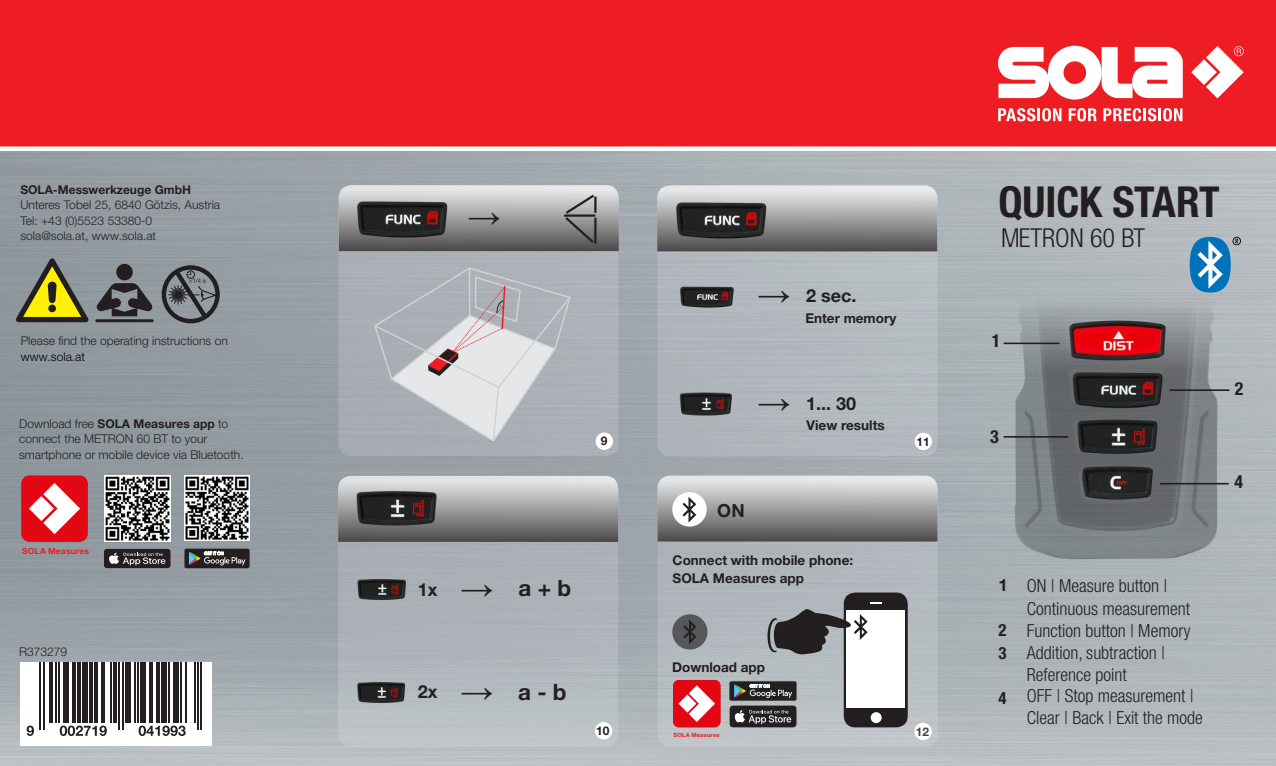
<style>
.page{position:relative;width:1276px;height:766px;background:#fff}
.page>*{position:absolute;margin:0;border:0;box-sizing:border-box;transform-origin:0 0}
.t1{font:700 condensed 42.75px "Helvetica Neue LTW1 G";color:#231f20}
.t2{font:32.85px "Arial Narrow";color:#231f20}
.t3{font:300 condensed 26.1px "Helvetica Neue LTW1 G";color:#231f20}
.t4{font:700 22.5px "Helvetica Neue LTW1 G";color:#231f20}
.t5{font:300 condensed 18px/22.5px "Helvetica Neue LT Std";color:#231f20}
.t6{font:700 18px "Helvetica Neue LTW1 G";color:#231f20}
.Copy_Head{font:700 condensed 18px "Helvetica Neue LT Std";color:#231f20}
.t7{font:700 condensed 16.88px "Helvetica Neue LTW1 G";color:#231f20}
.t8{font:700 16.88px "Helvetica Neue LTW1 G";color:#231f20}
.t9{font:700 13.5px "Helvetica Neue LTW1 G";color:#231f20}
.Fließtext_10_13{font:300 12.15px/15.5px "Helvetica Neue LTW1 G";color:#231f20}
.Fließtext_10_13-2{font:700 12.15px "Helvetica Neue LTW1 G";color:#231f20}
.Fließtext_10_13-3{font:300 12.15px "Helvetica Neue LTW1 G";color:#000}
.t10{font:300 12.15px "Helvetica Neue LT Std";color:#231f20}
.t11{font:700 11.92px "Helvetica Neue LTW1 G";color:#231f20}
.t12{font:700 8.55px "Helvetica Neue LTW1 G";color:#e20714}
.Copy_reg{font:700 8.55px "Helvetica Neue LTW1 G";letter-spacing:.025em;color:#ee1d23}
.t13{font:700 6.08px "Helvetica Neue LTW1 G";color:#e20714}
.Copy_reg-2{font:700 5.85px "Helvetica Neue LTW1 G";letter-spacing:.025em;color:#ee1d23}
.s1{font-weight:700}
</style>
<div class="page">
<img style="left:0;top:151px;width:1276px;height:614px">
<div style="left:0;top:0;width:1276px;height:147px;background:#ee1d23"></div>
<svg style="left:998px;top:46px;width:184px;height:53px"></svg>
<svg style="left:1191px;top:46px;width:52px;height:52px"></svg>
<svg style="left:998px;top:108px;width:63px;height:13px"></svg>
<svg style="left:1068px;top:108px;width:28px;height:13px"></svg>
<svg style="left:1103px;top:108px;width:79px;height:13px"></svg>
<div style="left:20px;top:662px;width:191px;height:83px;background:#fff"></div>
<hr style="left:39px;top:662px;width:2px;height:67px;background:#231f20">
<hr style="left:43px;top:662px;width:2px;height:67px;background:#231f20">
<hr style="left:50px;top:662px;width:3px;height:60px;background:#231f20">
<hr style="left:55px;top:662px;width:2px;height:60px;background:#231f20">
<hr style="left:58px;top:662px;width:2px;height:60px;background:#231f20">
<div style="left:63px;top:662px;width:6px;height:60px;background:#231f20"></div>
<hr style="left:72px;top:662px;width:3px;height:60px;background:#231f20">
<hr style="left:77px;top:662px;width:4px;height:60px;background:#231f20">
<div style="left:82px;top:662px;width:5px;height:60px;background:#231f20"></div>
<hr style="left:89px;top:662px;width:4px;height:60px;background:#231f20">
<hr style="left:94px;top:662px;width:4px;height:60px;background:#231f20">
<hr style="left:101px;top:662px;width:4px;height:60px;background:#231f20">
<hr style="left:110px;top:662px;width:1px;height:60px;background:#231f20">
<hr style="left:113px;top:662px;width:4px;height:60px;background:#231f20">
<hr style="left:118px;top:662px;width:2px;height:67px;background:#231f20">
<hr style="left:122px;top:662px;width:1px;height:67px;background:#231f20">
<div style="left:125px;top:662px;width:5px;height:60px;background:#231f20"></div>
<hr style="left:134px;top:662px;width:1px;height:60px;background:#231f20">
<hr style="left:137px;top:662px;width:2px;height:60px;background:#231f20">
<div style="left:141px;top:662px;width:5px;height:60px;background:#231f20"></div>
<hr style="left:149px;top:662px;width:4px;height:60px;background:#231f20">
<hr style="left:156px;top:662px;width:4px;height:60px;background:#231f20">
<div style="left:161px;top:662px;width:5px;height:60px;background:#231f20"></div>
<hr style="left:168px;top:662px;width:2px;height:60px;background:#231f20">
<div style="left:173px;top:662px;width:5px;height:60px;background:#231f20"></div>
<hr style="left:180px;top:662px;width:2px;height:60px;background:#231f20">
<hr style="left:185px;top:662px;width:2px;height:60px;background:#231f20">
<hr style="left:194px;top:662px;width:1px;height:60px;background:#231f20">
<hr style="left:197px;top:662px;width:2px;height:67px;background:#231f20">
<hr style="left:201px;top:662px;width:1px;height:67px;background:#231f20">
<svg style="left:27px;top:725px;width:7px;height:10px"></svg>
<svg style="left:60px;top:725px;width:47px;height:10px"></svg>
<svg style="left:139px;top:725px;width:47px;height:10px"></svg>
<div style="left:338px;top:185px;width:280px;height:271px;background:#aab0b5;border-radius:13px"></div>
<svg style="left:374px;top:267px;width:196px;height:174px"></svg>
<div style="left:657px;top:186px;width:280px;height:270px;background:#b2b9bd;border-radius:13px"></div>
<svg style="left:657px;top:185px;width:280px;height:66px;background:#a1a1a1"></svg>
<svg style="left:338px;top:476px;width:280px;height:270px;background:#b0b6ba"></svg>
<svg style="left:338px;top:475px;width:280px;height:66px;background:#9c9c9d"></svg>
<div style="left:0;top:146px;width:1276px;height:5px;background:#fff"></div>
<div style="left:595px;top:432px;width:18px;height:18px;background:#fff;border-radius:50%"></div>
<div style="left:595px;top:721px;width:17px;height:18px;background:#fff;border-radius:50%"></div>
<div style="left:914px;top:432px;width:18px;height:18px;background:#fff;border-radius:50%"></div>
<svg style="left:16px;top:258px;width:72px;height:64px;background:#919050"></svg>
<div style="left:162px;top:265px;width:58px;height:58px;border:4px solid #231f20;border-radius:50%"></div>
<svg style="left:168px;top:266px;width:51px;height:57px;background:#696c70"></svg>
<div style="left:116px;top:264px;width:17px;height:16px;background:#231f20;border-radius:50%"></div>
<svg style="left:97px;top:282px;width:55px;height:34px;background:#595b5e"></svg>
<hr style="left:97px;top:319px;width:55px;height:3px;background:#231f20">
<svg style="left:657px;top:476px;width:281px;height:270px;background:#b4b9bd"></svg>
<div style="left:843px;top:592px;width:64px;height:135px;background:#231f20;border-radius:11px"></div>
<div style="left:847px;top:610px;width:58px;height:97px;background:#fff"></div>
<div style="left:870px;top:712px;width:11px;height:11px;background:#fff;border-radius:50%"></div>
<svg style="left:767px;top:602px;width:115px;height:52px"></svg>
<svg style="left:657px;top:475px;width:280px;height:66px;background:#a2a2a3"></svg>
<svg style="left:673px;top:679px;width:47px;height:48px"></svg>
<svg style="left:729px;top:680px;width:68px;height:47px;background:#575657"></svg>
<svg style="left:1219px;top:237px;width:22px;height:55px"></svg>
<svg style="left:21px;top:475px;width:67px;height:66px"></svg>
<svg style="left:184px;top:548px;width:66px;height:20px"></svg>
<svg style="left:103px;top:548px;width:68px;height:20px"></svg>
<img style="left:185px;top:475px;width:64px;height:65px">
<img style="left:105px;top:475px;width:65px;height:66px">
<svg style="left:339px;top:185px;width:280px;height:66px;background:#9b9b9c"></svg>
<img style="left:1012px;top:195px;width:207px;height:370px">
<img style="left:1045px;top:307px;width:138px;height:203px">
<hr style="left:1169px;top:389px;width:60px;height:2px;background:#231f20">
<hr style="left:1160px;top:482px;width:68px;height:2px;background:#231f20">
<hr style="left:1003px;top:342px;width:56px;height:2px;background:#231f20">
<hr style="left:1003px;top:436px;width:65px;height:1px;background:#231f20">
<img style="left:350px;top:193px;width:102px;height:51px">
<img style="left:669px;top:194px;width:102px;height:51px">
<img style="left:680px;top:286px;width:54px;height:22px">
<img style="left:324px;top:483px;width:138px;height:48px">
<img style="left:338px;top:574px;width:83px;height:29px">
<img style="left:337px;top:677px;width:83px;height:28px">
<img style="left:679px;top:392px;width:53px;height:24px">
<div style="left:672px;top:614px;width:35px;height:35px;background:#565759;border-radius:50%"></div>
<svg style="left:683px;top:620px;width:13px;height:24px"></svg>
<p class="Fließtext_10_13-2" style="left:20px;top:182px;width:172px">SOLA-Messwerkzeuge GmbH</p>
<p class="Fließtext_10_13" style="left:20px;top:197px;width:201px">Unteres Tobel 25, 6840 Götzis, Austria</p>
<p class="Fließtext_10_13" style="left:20px;top:212px;width:133px">Tel: +43 (0)5523 53380-0</p>
<p class="Fließtext_10_13" style="left:20px;top:228px;width:137px">sola@sola.at, www.sola.at</p>
<p class="Fließtext_10_13" style="left:21px;top:333px;width:209px">Please find the operating instructions on</p>
<p class="Fließtext_10_13-3" style="left:21px;top:348px;width:66px">www.sola.at</p>
<p class="Fließtext_10_13" style="left:19px;top:415px;width:226px">Download free <span class="s1">SOLA Measures app</span> to connect the METRON 60 BT to your smartphone or mobile device via Bluetooth.</p>
<p class="t12" style="left:13px;top:544px;width:87px">SOLA Measures App</p>
<p class="Copy_reg" style="left:22px;top:545px;width:69px">SOLA Measures</p>
<p class="t10" style="left:19px;top:643px;width:50px">R373279</p>
<p class="t2" style="left:468px;top:191px;width:34px">→</p>
<p class="t11" style="left:601px;top:434px;width:8px">9</p>
<p class="t6" style="left:418px;top:578px;width:21px">1x</p>
<p class="t2" style="left:460px;top:563px;width:34px">→</p>
<p class="t4" style="left:518px;top:574px;width:54px">a + b</p>
<p class="t6" style="left:418px;top:680px;width:21px">2x</p>
<p class="t2" style="left:460px;top:666px;width:34px">→</p>
<p class="t4" style="left:518px;top:677px;width:50px">a - b</p>
<p class="t11" style="left:596px;top:723px;width:15px">10</p>
<p class="t2" style="left:757px;top:269px;width:34px">→</p>
<p class="t6" style="left:806px;top:285px;width:52px">2 sec.</p>
<p class="t9" style="left:805px;top:310px;width:93px">Enter memory</p>
<p class="t2" style="left:757px;top:377px;width:34px">→</p>
<p class="t6" style="left:806px;top:392px;width:52px">1... 30</p>
<p class="t9" style="left:806px;top:417px;width:80px">View results</p>
<p class="t6" style="left:717px;top:499px;width:29px">ON</p>
<p class="t9" style="left:672px;top:552px;width:182px">Connect with mobile phone:</p>
<p class="t9" style="left:672px;top:570px;width:133px">SOLA Measures app</p>
<p class="t11" style="left:916px;top:434px;width:15px">11</p>
<p class="t9" style="left:672px;top:658px;width:94px">Download app</p>
<p class="t13" style="left:667px;top:729px;width:62px">SOLA Measures App</p>
<p class="Copy_reg-2" style="left:673px;top:730px;width:47px">SOLA Measures</p>
<p class="t11" style="left:916px;top:724px;width:15px">12</p>
<p class="t1" style="left:998px;top:176px;width:222px">QUICK START</p>
<p class="t3" style="left:1001px;top:222px;width:146px">METRON 60 BT</p>
<p class="Copy_Head" style="left:992px;top:330px;width:10px">1</p>
<p class="Copy_Head" style="left:990px;top:425px;width:10px">3</p>
<p class="Copy_Head" style="left:1234px;top:377px;width:10px">2</p>
<p class="Copy_Head" style="left:1234px;top:471px;width:10px">4</p>
<p class="t8" style="left:998px;top:574px;width:11px">1</p>
<p class="t7" style="left:998px;top:620px;width:10px">2</p>
<p class="t7" style="left:998px;top:642px;width:10px">3</p>
<p class="t7" style="left:998px;top:687px;width:10px">4</p>
<p class="t5" style="left:1026px;top:574px;width:165px">ON | Measure button |<br>Continuous measurement</p>
<p class="t5" style="left:1026px;top:619px;width:165px">Function button | Memory</p>
<p class="t5" style="left:1026px;top:640px;width:140px">Addition, subtraction |<br>Reference point</p>
<p class="t5" style="left:1026px;top:685px;width:178px;line-height:21.4px">OFF | Stop measurement |<br>Clear | Back | Exit the mode</p>
</div>
